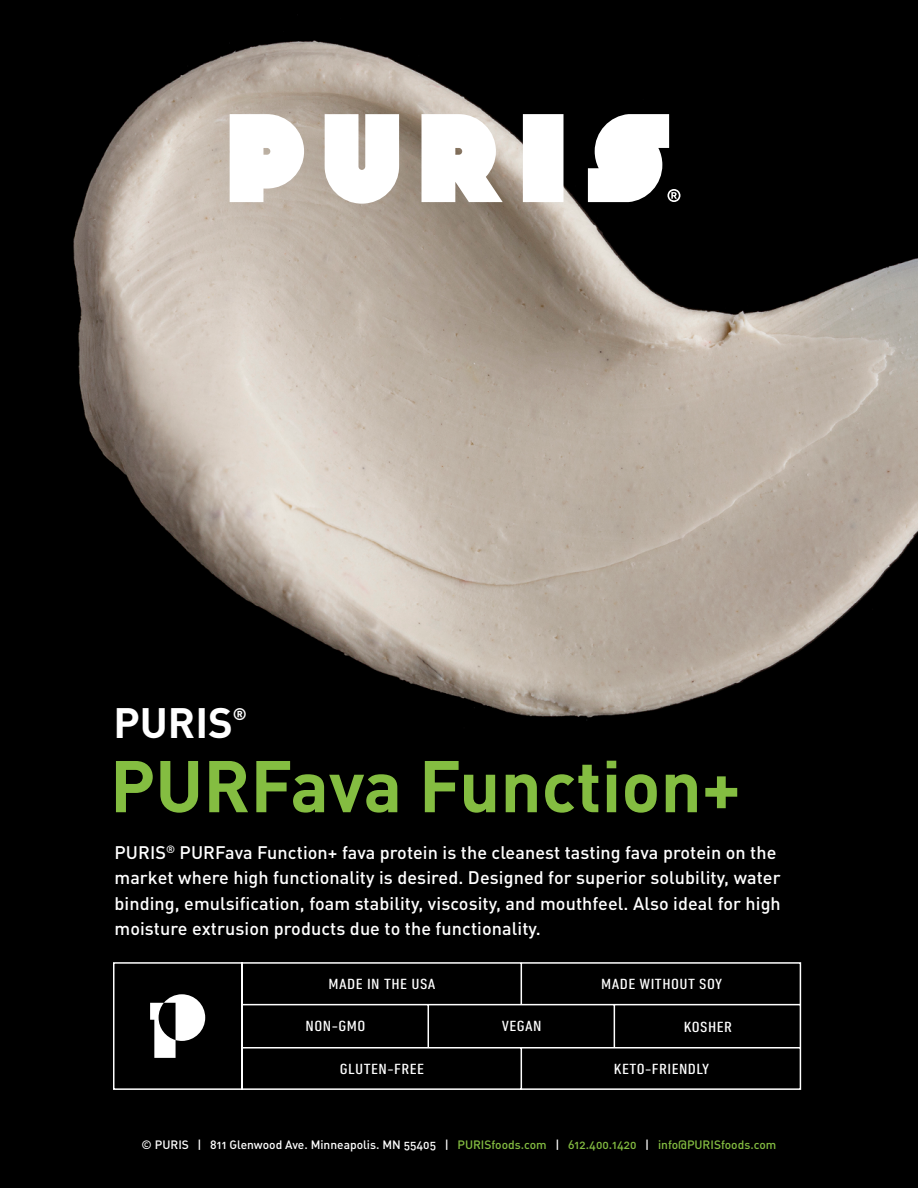
<style>
.page{position:relative;width:918px;height:1188px;background:#fff}
.page>*{position:absolute;margin:0;border:0;box-sizing:border-box;transform-origin:0 0}
.t1{font:700 72px "DIN Pro";color:#84bd41}
.t2{font:700 42px "DIN Pro";color:#fff}
.t3{font:500 18px/25.5px "DIN Pro";letter-spacing:.005em;color:#fff}
.t4{font:700 16.65px "DIN Pro";color:#fff}
.t5{font:condensed 15px "DIN Next LT Pro";letter-spacing:.025em;color:#fff;scale:1.25 1}
.t6{font:12px "DIN Medium Alternate";color:#84bd41}
.s1{color:#fff}
</style>
<div class="page">
<img style="left:0;top:0;width:918px;height:1188px">
<svg style="left:112px;top:961px;width:690px;height:130px;background:#0e0e0e"></svg>
<svg style="left:150px;top:994px;width:55px;height:64px"></svg>
<svg style="left:230px;top:114px;width:450px;height:90px"></svg>
<h2 class="t2" style="left:113px;top:695px;width:121px">PURIS</h2>
<p class="t4" style="left:233px;top:703px;width:16px">®</p>
<h1 class="t1" style="left:110px;top:737px;width:632px">PURFava Function+</h1>
<p class="t3" style="left:114px;top:839px;width:668px">PURIS<sup>®</sup> PURFava Function+ fava protein is the cleanest tasting fava protein on the market where high functionality is desired. Designed for superior solubility, water binding, emulsification, foam stability, viscosity, and mouthfeel. Also ideal for high moisture extrusion products due to the functionality.</p>
<p class="t5" style="left:328px;top:975px;width:87px">MADE IN THE USA</p>
<p class="t5" style="left:601px;top:975px;width:98px">MADE WITHOUT SOY</p>
<p class="t5" style="left:306px;top:1018px;width:49px">NON-GMO</p>
<p class="t5" style="left:340px;top:1060px;width:69px">GLUTEN-FREE</p>
<p class="t5" style="left:502px;top:1018px;width:33px">VEGAN</p>
<p class="t5" style="left:684px;top:1018px;width:40px">KOSHER</p>
<p class="t5" style="left:614px;top:1060px;width:78px">KETO-FRIENDLY</p>
<p class="t6" style="left:142px;top:1137px;width:636px"><span class="s1">© PURIS | 811 Glenwood Ave. Minneapolis. MN 55405 |</span> PURISfoods.com <span class="s1">|</span> 612.400.1420 <span class="s1">|</span> info@PURISfoods.com</p>
</div>
